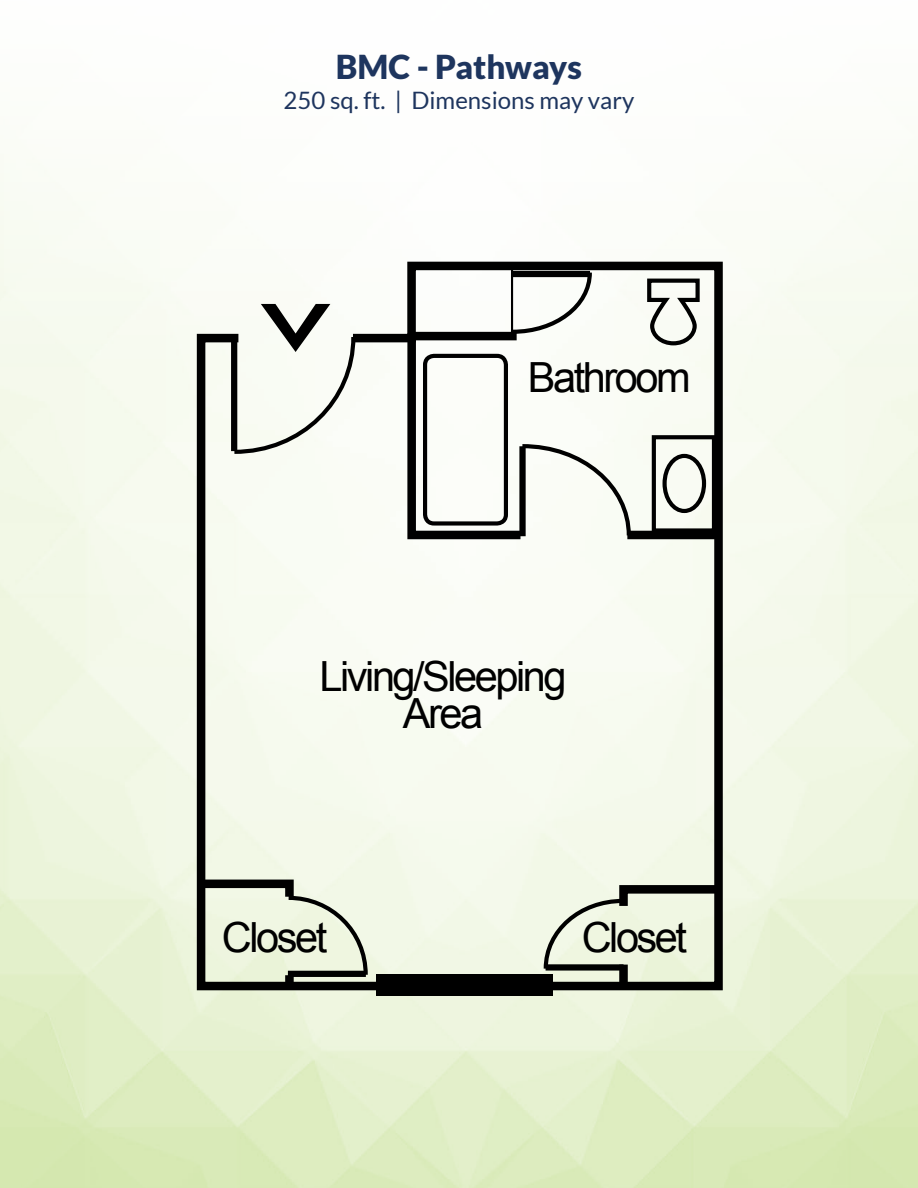
<style>
.page{position:relative;width:918px;height:1188px;background:#fff}
.page>*{position:absolute;margin:0;border:0;box-sizing:border-box;transform-origin:0 0}
.t1{font:41.55px/36.6px "Arial";letter-spacing:-.06em;color:#000;text-align:center}
.t2{font:900 33px "Lato";color:#1e355e}
.t3{font:24px "Lato";color:#1e355e}
</style>
<div class="page">
<div style="left:376px;top:975px;width:177px;height:21px;background:#000"></div>
<svg style="left:193px;top:257px;width:534px;height:738px"></svg>
<div style="left:285px;top:975px;width:9px;height:13px;background:#000"></div>
<div style="left:619px;top:965px;width:9px;height:21px;background:#000"></div>
<div style="left:627px;top:531px;width:94px;height:8px;background:#000"></div>
<svg style="left:542px;top:881px;width:188px;height:92px;background:#ced4c2"></svg>
<div style="left:546px;top:964px;width:78px;height:7px;background:#000"></div>
<svg style="left:195px;top:875px;width:175px;height:104px;background:#d0d6c4"></svg>
<div style="left:288px;top:971px;width:78px;height:6px;background:#000"></div>
<svg style="left:230px;top:304px;width:128px;height:152px"></svg>
<div style="left:231px;top:336px;width:6px;height:115px;background:#000"></div>
<svg style="left:403px;top:268px;width:230px;height:276px"></svg>
<div style="left:519px;top:446px;width:7px;height:90px;background:#000"></div>
<hr style="left:511px;top:268px;width:2px;height:68px;background:#000">
<p class="t2" style="left:336px;top:48px;width:248px">BMC - Pathways</p>
<p class="t3" style="left:284px;top:87px;width:352px">250 sq. ft. | Dimensions may vary</p>
<p class="t1" style="left:528px;top:359px;width:164px">Bathroom</p>
<p class="t1" style="left:320px;top:659px;width:249px">Living/Sleeping<br>Area</p>
<p class="t1" style="left:222px;top:920px;width:107px">Closet</p>
<p class="t1" style="left:582px;top:920px;width:107px">Closet</p>
</div>
